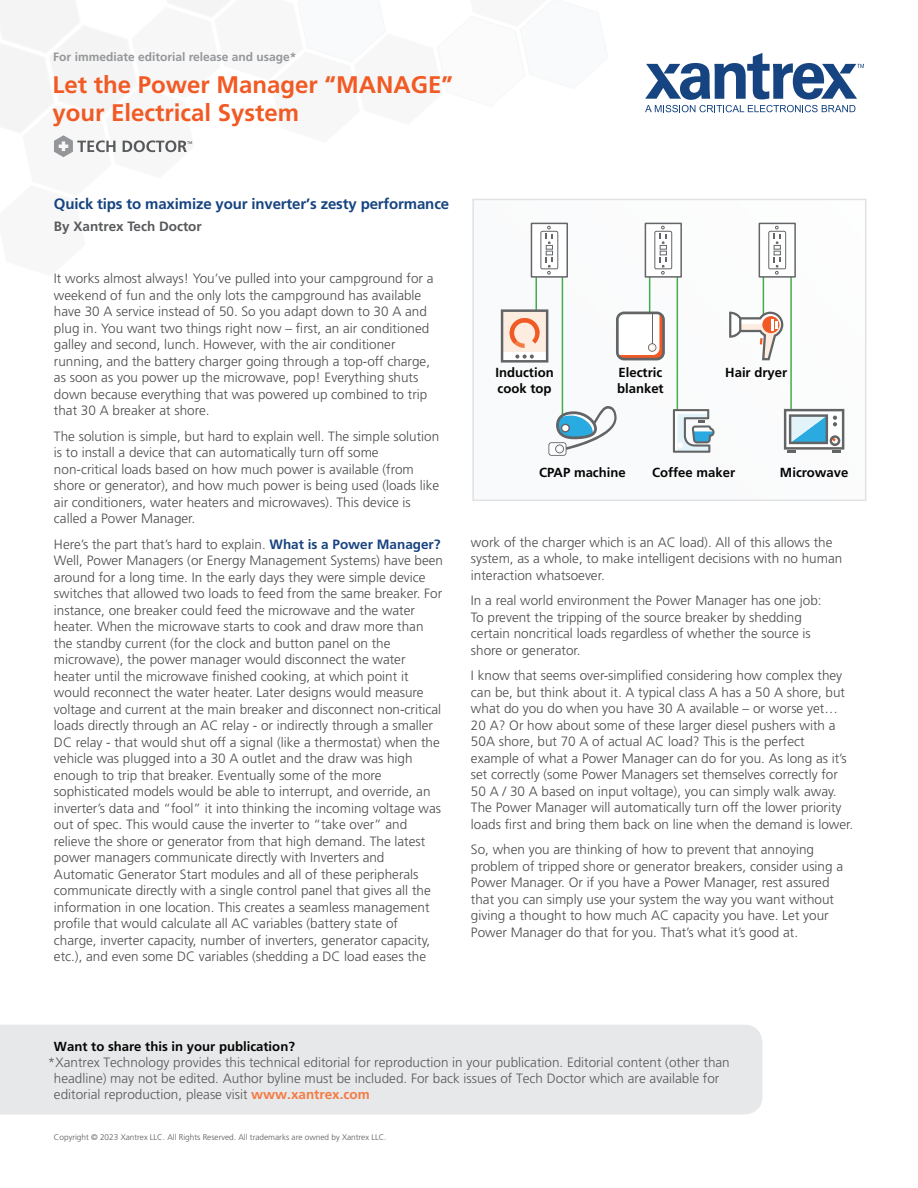
<style>
.page{position:relative;width:918px;height:1188px;background:#fff}
.page>*{position:absolute;margin:0;border:0;box-sizing:border-box;transform-origin:0 0}
.t1{font:700 24px/28.8px "Frutiger LT Std";color:#f15a24}
.t2{font:700 15px "Frutiger LT Std";letter-spacing:-.01em;color:#164481}
.t3{font:300 13.5px/16.5px "Frutiger LT Std";color:#4b4c4d}
.t4{font:300 13.5px/16.2px "Frutiger LT Std";color:#58595b}
.t5{font:700 13.5px "Frutiger LT Std";color:#58595b}
.t6{font:700 13.2px/15.8px "Frutiger LT Std";color:#050504}
.t7{font:700 12px "Frutiger LT Std";color:#949699}
.t8{font:300 8.25px "Frutiger LT Std";color:#58595b}
.s1{font-weight:700;color:#184380}
.s2{font-weight:700;color:#f47b43}
</style>
<div class="page">
<div style="left:0;top:1025px;width:762px;height:90px;background:#e7e8e9"></div>
<div style="left:473px;top:199px;width:393px;height:301px;background:#f9fafb"></div>
<div style="left:472px;top:199px;width:394px;height:302px;border:2px solid #e0e2e3"></div>
<hr style="left:535px;top:250px;width:2px;height:67px;background:#41ae49">
<hr style="left:562px;top:271px;width:1px;height:151px;background:#41ae49">
<svg style="left:501px;top:309px;width:47px;height:54px"></svg>
<svg style="left:548px;top:406px;width:69px;height:50px"></svg>
<hr style="left:649px;top:250px;width:1px;height:67px;background:#41ae49">
<hr style="left:763px;top:261px;width:1px;height:67px;background:#41ae49">
<hr style="left:677px;top:271px;width:1px;height:151px;background:#41ae49">
<hr style="left:790px;top:270px;width:2px;height:151px;background:#41ae49">
<svg style="left:729px;top:312px;width:54px;height:48px"></svg>
<svg style="left:784px;top:409px;width:60px;height:44px"></svg>
<svg style="left:616px;top:312px;width:49px;height:48px"></svg>
<hr style="left:652px;top:313px;width:1px;height:31px;background:#636466">
<svg style="left:644px;top:222px;width:38px;height:56px"></svg>
<svg style="left:758px;top:222px;width:38px;height:56px"></svg>
<svg style="left:673px;top:409px;width:42px;height:44px"></svg>
<svg style="left:0;top:0;width:609px;height:278px"></svg>
<svg style="left:645px;top:53px;width:219px;height:59px"></svg>
<p class="t7" style="left:53px;top:50px;width:245px">For immediate editorial release and usage*</p>
<h1 class="t1" style="left:52px;top:70px;width:402px">Let the Power Manager “MANAGE” your Electrical System</h1>
<p class="t2" style="left:54px;top:195px;width:397px">Quick tips to maximize your inverter’s zesty performance</p>
<p class="t5" style="left:54px;top:218px;width:149px">By Xantrex Tech Doctor</p>
<p class="t3" style="left:54px;top:271px;width:381px">It works almost always! You’ve pulled into your campground for a weekend of fun and the only lots the campground has available have 30 A service instead of 50. So you adapt down to 30 A and plug in. You want two things right now – first, an air conditioned galley and second, lunch. However, with the air conditioner running, and the battery charger going through a top-off charge, as soon as you power up the microwave, pop! Everything shuts down because everything that was powered up combined to trip that 30 A breaker at shore.</p>
<p class="t3" style="left:54px;top:428px;width:387px">The solution is simple, but hard to explain well. The simple solution is to install a device that can automatically turn off some non-critical loads based on how much power is available (from shore or generator), and how much power is being used (loads like air conditioners, water heaters and microwaves). This device is called a Power Manager.</p>
<p class="t3" style="left:54px;top:536px;width:391px">Here’s the part that’s hard to explain. <span class="s1">What is a Power Manager?<br></span>Well, Power Managers (or Energy Management Systems) have been around for a long time. In the early days they were simple device switches that allowed two loads to feed from the same breaker. For instance, one breaker could feed the microwave and the water heater. When the microwave starts to cook and draw more than the standby current (for the clock and button panel on the microwave), the power manager would disconnect the water heater until the microwave finished cooking, at which point it would reconnect the water heater. Later designs would measure voltage and current at the main breaker and disconnect non-critical loads directly through an AC relay - or indirectly through a smaller DC relay - that would shut off a signal (like a thermostat) when the vehicle was plugged into a 30 A outlet and the draw was high enough to trip that breaker. Eventually some of the more sophisticated models would be able to interrupt, and override, an inverter’s data and “fool” it into thinking the incoming voltage was out of spec. This would cause the inverter to “take over” and relieve the shore or generator from that high demand. The latest power managers communicate directly with Inverters and Automatic Generator Start modules and all of these peripherals communicate directly with a single control panel that gives all the information in one location. This creates a seamless management profile that would calculate all AC variables (battery state of charge, inverter capacity, number of inverters, generator capacity, etc.), and even some DC variables (shedding a DC load eases the</p>
<p class="t3" style="left:471px;top:534px;width:373px">work of the charger which is an AC load). All of this allows the system, as a whole, to make intelligent decisions with no human interaction whatsoever.</p>
<p class="t6" style="left:495px;top:365px;width:60px">Induction cook top</p>
<p class="t6" style="left:617px;top:365px;width:48px">Electric blanket</p>
<p class="t6" style="left:725px;top:365px;width:64px">Hair dryer</p>
<p class="t6" style="left:539px;top:465px;width:88px">CPAP machine</p>
<p class="t6" style="left:652px;top:465px;width:84px">Coffee maker</p>
<p class="t6" style="left:780px;top:465px;width:70px">Microwave</p>
<p class="t3" style="left:471px;top:593px;width:352px">In a real world environment the Power Manager has one job:<br>To prevent the tripping of the source breaker by shedding certain noncritical loads regardless of whether the source is shore or generator.</p>
<p class="t3" style="left:471px;top:668px;width:384px">I know that seems over-simplified considering how complex they can be, but think about it. A typical class A has a 50 A shore, but what do you do when you have 30 A available – or worse yet… 20 A? Or how about some of these larger diesel pushers with a 50A shore, but 70 A of actual AC load? This is the perfect example of what a Power Manager can do for you. As long as it’s set correctly (some Power Managers set themselves correctly for 50 A / 30 A based on input voltage), you can simply walk away.<br>The Power Manager will automatically turn off the lower priority loads first and bring them back on line when the demand is lower.</p>
<p class="t3" style="left:471px;top:842px;width:374px">So, when you are thinking of how to prevent that annoying problem of tripped shore or generator breakers, consider using a Power Manager. Or if you have a Power Manager, rest assured that you can simply use your system the way you want without giving a thought to how much AC capacity you have. Let your Power Manager do that for you. That’s what it’s good at.</p>
<p class="t6" style="left:54px;top:1039px;width:242px">Want to share this in your publication?</p>
<p class="t4" style="left:54px;top:1054px;width:677px;text-indent:-6px">*Xantrex Technology provides this technical editorial for reproduction in your publication. Editorial content (other than headline) may not be edited. Author byline must be included. For back issues of Tech Doctor which are available for editorial reproduction, please visit <span class="s2">www.xantrex.com</span></p>
<p class="t8" style="left:54px;top:1133px;width:334px">Copyright © 2023 Xantrex LLC. All Rights Reserved. All trademarks are owned by Xantrex LLC.</p>
</div>
